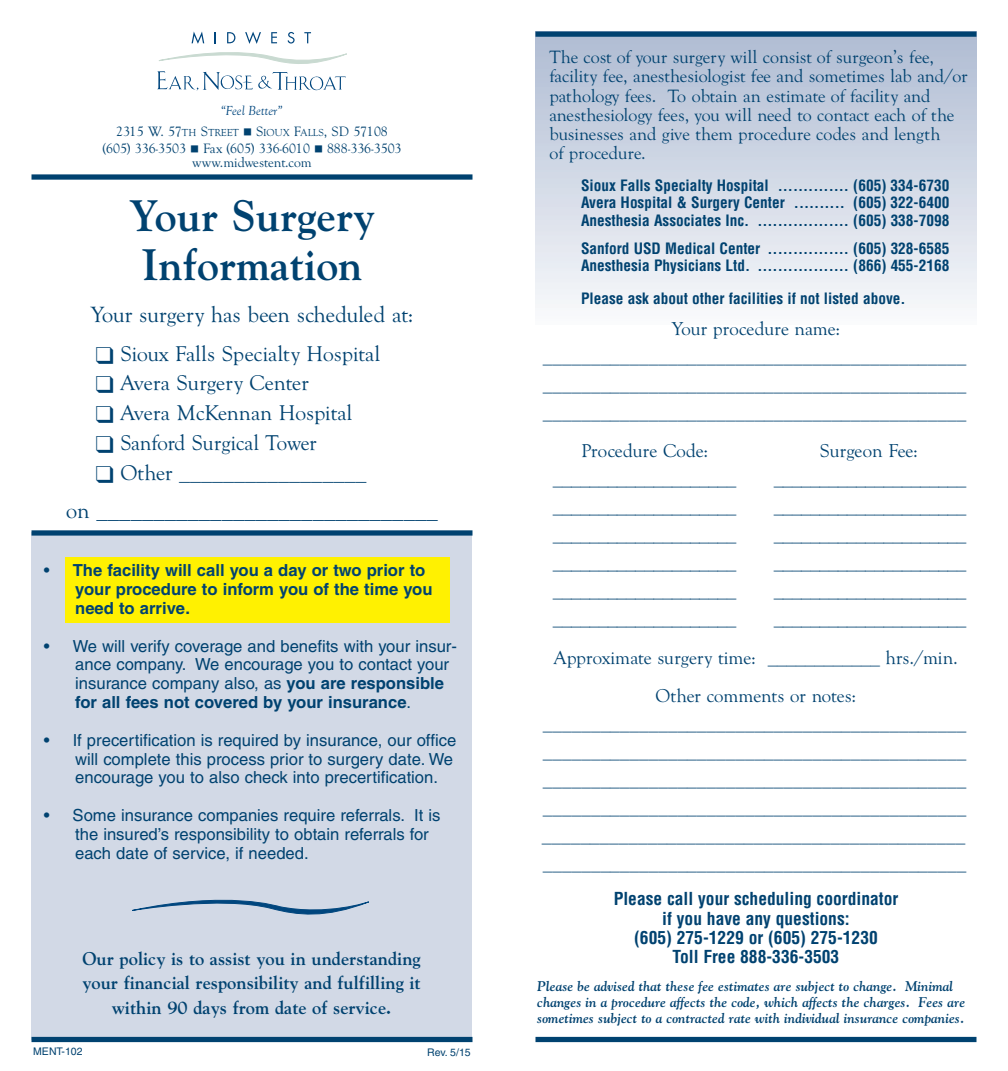
<style>
.page{position:relative;width:1008px;height:1071px;background:#fff}
.page>*{position:absolute;margin:0;border:0;box-sizing:border-box;transform-origin:0 0}
.t1{font:700 43.75px/49px "Goudy";color:#004270}
.t2{font:22.75px "Goudy Old Style Regular DTC";color:#004270}
.t3{font:22.05px "Goudy Old Style Regular DTC";color:#004270}
.t4{font:19.25px/28px "Goudy Old Style Regular DTC";color:#004270;text-align:center}
.t5{font:18.38px/19.2px "Goudy Old Style Regular DTC";color:#004270}
.t6{font:700 18.38px/24.5px "Goudy";color:#004270;text-align:center}
.t7{font:700 condensed 17.5px/19.2px "Helvetica";color:#004270;text-align:center}
.t8{font:16.62px/18.9px "Helvetica";color:#004270}
.t9{font:700 16.62px/18.9px "Helvetica";color:#004270}
.t10{font:700 condensed 15.4px/17.5px "Helvetica";color:#004270;text-align:justify}
.t11{font:italic 700 14px/15.8px "Goudy";color:#004270;scale:.95 1}
.t12{font:14px/16.8px "Goudy Old Style Regular DTC";color:#004270;text-align:center}
.t13{font:italic 13.65px "Goudy Old Style T";color:#00467e}
.t14{font:10.5px "Helvetica";color:#004270}
.s1{font-size:10.5px}
.s2{font-weight:400}
.s3{font-weight:700}
</style>
<div class="page">
<div style="left:32px;top:532px;width:440px;height:508px;background:#d2d9e6"></div>
<div style="left:536px;top:32px;width:440px;height:292px;background:linear-gradient(to bottom,#aebbd2,#f8f9fb)"></div>
<svg style="left:157px;top:32px;width:190px;height:59px"></svg>
<div style="left:32px;top:174px;width:440px;height:6px;background:#004270"></div>
<div style="left:32px;top:1037px;width:440px;height:5px;background:#004270"></div>
<div style="left:536px;top:1037px;width:440px;height:5px;background:#004270"></div>
<div style="left:536px;top:32px;width:440px;height:5px;background:#004270"></div>
<div style="left:32px;top:530px;width:440px;height:6px;background:#004270"></div>
<svg style="left:132px;top:899px;width:237px;height:16px"></svg>
<div style="left:65px;top:557px;width:385px;height:66px;background:#fff101"></div>
<p class="t13" style="left:220px;top:103px;width:63px">“Feel Better”</p>
<p class="t12" style="left:102px;top:122px;width:301px">2315 W. 57<span class="s1">TH</span> S<span class="s1">TREET</span> S<span class="s1">IOUX</span> F<span class="s1">ALLS</span>, SD 57108 (605) 336-3503 Fax (605) 336-6010 888-336-3503</p>
<p class="t12" style="left:192px;top:153px;width:121px">www.midwestent.com</p>
<h1 class="t1" style="left:129px;top:192px;width:247px">Your Surgery<br>Information</h1>
<p class="t2" style="left:91px;top:301px;width:324px">Your surgery has been scheduled at:</p>
<p class="t3" style="left:96px;top:340px;width:285px">❑ Sioux Falls Specialty Hospital</p>
<p class="t3" style="left:96px;top:370px;width:214px">❑ Avera Surgery Center</p>
<p class="t3" style="left:96px;top:400px;width:258px">❑ Avera McKennan Hospital</p>
<p class="t3" style="left:96px;top:429px;width:222px">❑ Sanford Surgical Tower</p>
<p class="t3" style="left:96px;top:459px;width:272px">❑ Other _________________</p>
<p class="t2" style="left:66px;top:497px;width:373px">on ______________________________</p>
<p class="t9" style="left:75px;top:563px;width:359px;text-indent:-31px"><span class="s2">•</span> The facility will call you a day or two prior to your procedure to inform you of the time you need to arrive.</p>
<p class="t8" style="left:75px;top:638px;width:383px;text-indent:-31px">• We will verify coverage and benefits with your insur&shy;ance company. We encourage you to contact your insurance company also, as <span class="s3">you are responsible for all fees not covered by your insurance</span>.</p>
<p class="t8" style="left:75px;top:732px;width:383px;text-indent:-31px">• If precertification is required by insurance, our office will complete this process prior to surgery date. We encourage you to also check into precertification.</p>
<p class="t8" style="left:75px;top:807px;width:367px;text-indent:-31px">• Some insurance companies require referrals. It is the insured’s responsibility to obtain referrals for each date of service, if needed.</p>
<p class="t6" style="left:82px;top:946px;width:340px">Our policy is to assist you in understanding your financial responsibility and fulfilling it within 90 days from date of service.</p>
<p class="t14" style="left:33px;top:1048px;width:51px">MENT-102</p>
<p class="t14" style="left:427px;top:1048px;width:45px">Rev. 5/15</p>
<p class="t5" style="left:550px;top:47px;width:420px">The cost of your surgery will consist of surgeon’s fee, facility fee, anesthesiologist fee and sometimes lab and/or pathology fees. To obtain an estimate of facility and anesthesiology fees, you will need to contact each of the businesses and give them procedure codes and length<br>of procedure.</p>
<p class="t10" style="left:581px;top:177px;width:370px">Sioux Falls Specialty Hospital .............. (605) 334-6730<br>Avera Hospital &amp; Surgery Center .......... (605) 322-6400<br>Anesthesia Associates Inc. .................. (605) 338-7098</p>
<p class="t10" style="left:581px;top:240px;width:370px">Sanford USD Medical Center ................ (605) 328-6585<br>Anesthesia Physicians Ltd. .................. (866) 455-2168</p>
<p class="t10" style="left:581px;top:290px;width:326px">Please ask about other facilities if not listed above.</p>
<p class="t4" style="left:543px;top:314px;width:425px">Your procedure name: ____________________________________________ ____________________________________________ ____________________________________________</p>
<p class="t4" style="left:581px;top:437px;width:128px">Procedure Code:</p>
<p class="t4" style="left:820px;top:437px;width:100px">Surgeon Fee:</p>
<p class="t4" style="left:553px;top:465px;width:185px">____________________</p>
<p class="t4" style="left:774px;top:465px;width:194px">_____________________</p>
<p class="t4" style="left:553px;top:493px;width:185px">____________________</p>
<p class="t4" style="left:774px;top:493px;width:194px">_____________________</p>
<p class="t4" style="left:553px;top:521px;width:185px">____________________</p>
<p class="t4" style="left:774px;top:521px;width:194px">_____________________</p>
<p class="t4" style="left:553px;top:549px;width:185px">____________________</p>
<p class="t4" style="left:774px;top:549px;width:194px">_____________________</p>
<p class="t4" style="left:553px;top:577px;width:185px">____________________</p>
<p class="t4" style="left:774px;top:577px;width:194px">_____________________</p>
<p class="t4" style="left:553px;top:605px;width:185px">____________________</p>
<p class="t4" style="left:774px;top:605px;width:194px">_____________________</p>
<p class="t4" style="left:554px;top:643px;width:406px">Approximate surgery time: ____________ hrs./min.</p>
<p class="t4" style="left:656px;top:682px;width:202px">Other comments or notes:</p>
<p class="t4" style="left:542px;top:710px;width:426px;text-align:justify">____________________________________________ ____________________________________________ ____________________________________________ ____________________________________________ ____________________________________________ ____________________________________________</p>
<p class="t7" style="left:614px;top:890px;width:286px">Please call your scheduling coordinator if you have any questions:<br>(605) 275-1229 or (605) 275-1230<br>Toll Free 888-336-3503</p>
<p class="t11" style="left:537px;top:979px;width:452px">Please be advised that these fee estimates are subject to change. Minimal changes in a procedure affects the code, which affects the charges. Fees are sometimes subject to a contracted rate with individual insurance companies.</p>
</div>
